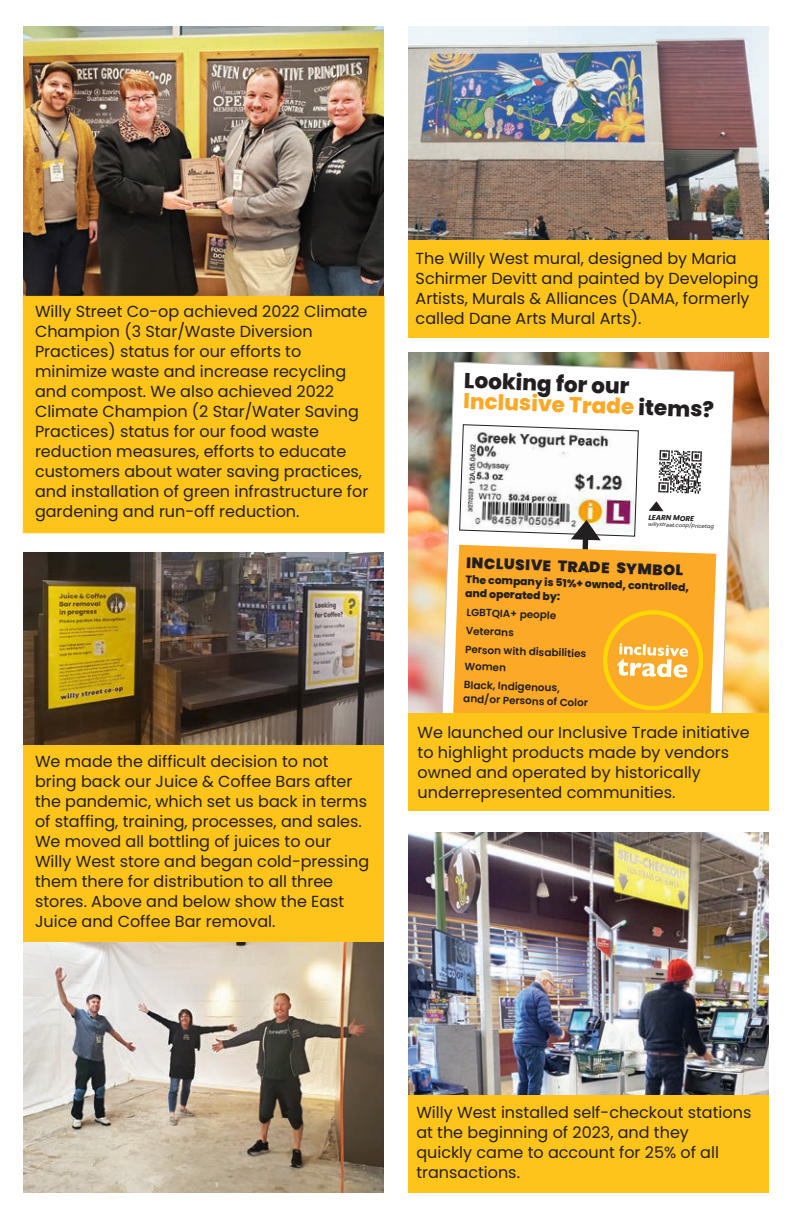
<style>
.page{position:relative;width:792px;height:1224px;background:#fff}
.page>*{position:absolute;margin:0;border:0;box-sizing:border-box;transform-origin:0 0}
.t1{font:800 21.6px "Poppins";color:#fba927}
.t2{font:800 21.6px "Poppins";color:#231f20}
.t3{font:16px/20px "Poppins";color:#231f20}
.t4{font:900 15px "Poppins";color:#231f20}
.t5{font:800 10.8px "Poppins";color:#231f20}
.t6{font:600 10.4px "Poppins";color:#231f20}
.t7{font:italic 700 7.2px "Poppins";color:#231f20}
.t8{font:italic 5.2px "Poppins";color:#231f20}
.s1{color:#231f20}
</style>
<div class="page">
<img style="left:408px;top:352px;width:361px;height:361px">
<img style="left:23px;top:27px;width:361px;height:269px">
<img style="left:408px;top:832px;width:361px;height:263px">
<div style="left:408px;top:1095px;width:361px;height:97px;background:#fec419"></div>
<div style="left:23px;top:296px;width:361px;height:237px;background:#fec419;border:1px solid #fec419"></div>
<img style="left:23px;top:942px;width:361px;height:251px">
<img style="left:23px;top:552px;width:361px;height:193px">
<div style="left:23px;top:745px;width:361px;height:197px;background:#fec419"></div>
<svg style="left:442px;top:362px;width:292px;height:351px"></svg>
<svg style="left:459px;top:424px;width:254px;height:121px"></svg>
<div style="left:453px;top:545px;width:263px;height:168px;background:#fba927"></div>
<svg style="left:602px;top:609px;width:102px;height:102px;background:#fbb636"></svg>
<img style="left:408px;top:27px;width:361px;height:213px">
<div style="left:408px;top:240px;width:361px;height:98px;background:#fec419"></div>
<div style="left:408px;top:713px;width:361px;height:98px;background:#fec419"></div>
<p class="t3" style="left:35px;top:302px;width:334px">Willy Street Co-op achieved 2022 Climate<br>Champion (3 Star/Waste Diversion</p>
<p class="t3" style="left:35px;top:342px;width:335px">Practices) status for our efforts to minimize waste and increase recycling and compost. We also achieved 2022<br>Climate Champion (2 Star/Water Saving Practices) status for our food waste reduction measures, efforts to educate customers about water saving practices, and installation of green infrastructure for gardening and run-off reduction.</p>
<p class="t3" style="left:35px;top:751px;width:336px">We made the difficult decision to not bring back our Juice &amp; Coffee Bars after the pandemic, which set us back in terms of staffing, training, processes, and sales.<br>We moved all bottling of juices to our Willy West store and began cold-pressing them there for distribution to all three stores. Above and below show the East Juice and Coffee Bar removal.</p>
<p class="t3" style="left:416px;top:249px;width:344px">The Willy West mural, designed by Maria Schirmer Devitt and painted by Developing Artists, Murals &amp; Alliances (DAMA, formerly called Dane Arts Mural Arts).</p>
<p class="t2" style="left:464px;top:368px;width:167px;rotate:2deg">Looking for our</p>
<p class="t1" style="left:464px;top:388px;width:252px;rotate:2deg">Inclusive Trade <span class="s1">items?</span></p>
<p class="t7" style="left:649px;top:513px;width:47px;rotate:2deg">LEARN MORE</p>
<p class="t8" style="left:648px;top:521px;width:67px;rotate:2deg">willystreet.coop/pricetag</p>
<p class="t4" style="left:467px;top:554px;width:219px;rotate:2deg">INCLUSIVE TRADE SYMBOL</p>
<p class="t5" style="left:466px;top:573px;width:225px;rotate:2deg">The company is 51%+ owned, controlled,</p>
<p class="t5" style="left:466px;top:587px;width:97px;rotate:2deg">and operated by:</p>
<p class="t6" style="left:467px;top:606px;width:92px;rotate:2deg">LGBTQIA+ people</p>
<p class="t6" style="left:466px;top:625px;width:50px;rotate:2deg">Veterans</p>
<p class="t6" style="left:465px;top:643px;width:123px;rotate:2deg">Person with disabilities</p>
<p class="t6" style="left:465px;top:660px;width:43px;rotate:2deg">Women</p>
<p class="t6" style="left:464px;top:679px;width:98px;rotate:2deg">Black, Indigenous,</p>
<p class="t6" style="left:464px;top:693px;width:126px;rotate:2deg">and/or Persons of Color</p>
<p class="t3" style="left:418px;top:722px;width:334px">We launched our Inclusive Trade initiative to highlight products made by vendors owned and operated by historically underrepresented communities.</p>
<p class="t3" style="left:416px;top:1102px;width:337px">Willy West installed self-checkout stations at the beginning of 2023, and they<br>quickly came to account for 25% of all transactions.</p>
</div>
